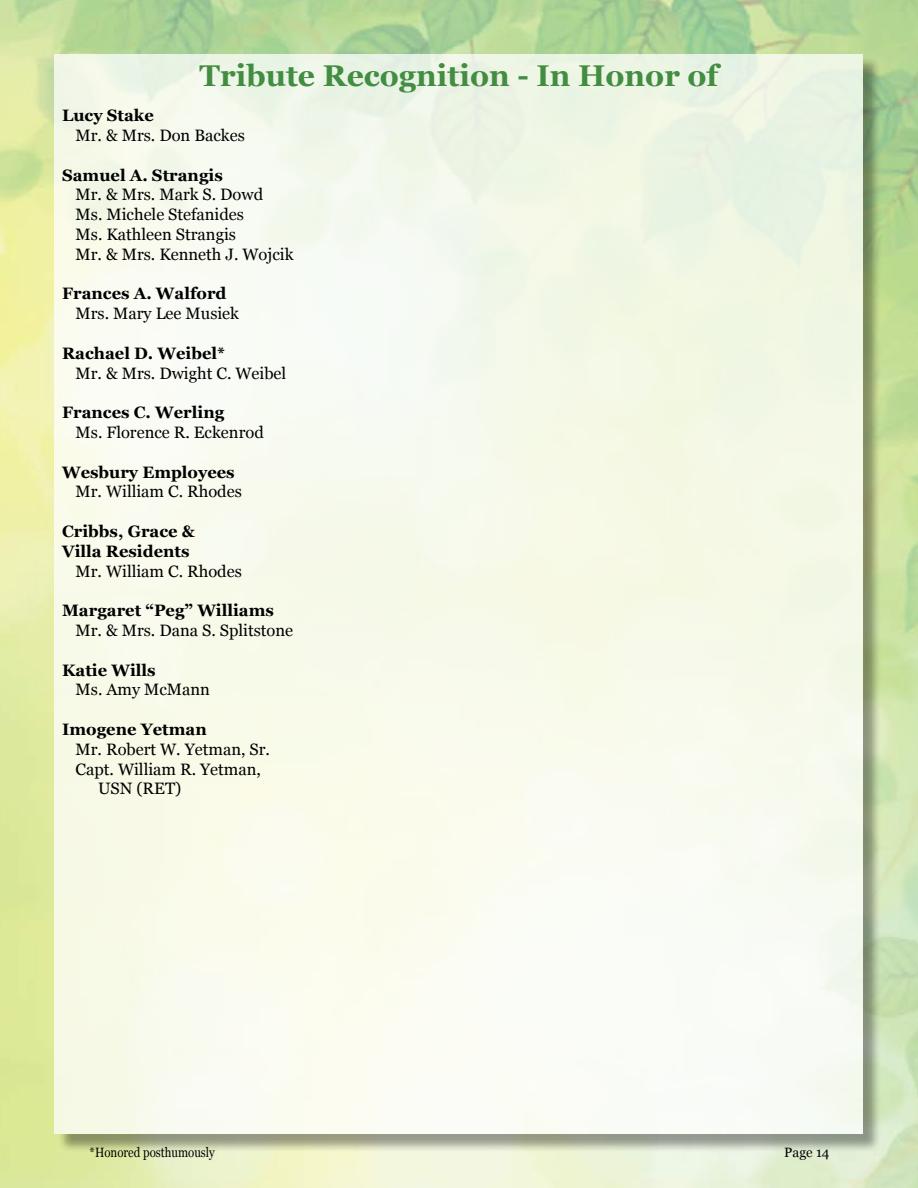
<style>
.page{position:relative;width:918px;height:1188px;background:#fff}
.page>*{position:absolute;margin:0;border:0;box-sizing:border-box;transform-origin:0 0}
.t1{font:700 30px "Georgia";color:#428d41}
.t2{font:16.5px/19.8px "Georgia";color:#000}
.t3{font:700 16.5px/19.8px "Georgia";color:#000}
.t4{font:13.5px "Georgia";color:#000;scale:.85 1}
.t5{font:13.5px "Georgia";color:#000}
</style>
<div class="page">
<img style="left:0;top:0;width:918px;height:1188px">
<div style="left:57px;top:56px;width:825px;height:1097px;background:#000;opacity:.5"></div>
<div style="left:55px;top:54px;width:808px;height:1080px;background:linear-gradient(to right,#f9fbee,#f3f8ea)"></div>
<h1 class="t1" style="left:200px;top:56px;width:520px">Tribute Recognition - In Honor of</h1>
<p class="t3" style="left:62px;top:106px;width:93px">Lucy Stake</p>
<p class="t2" style="left:76px;top:126px;width:171px">Mr. &amp; Mrs. Don Backes</p>
<p class="t3" style="left:62px;top:165px;width:162px">Samuel A. Strangis</p>
<p class="t2" style="left:76px;top:185px;width:219px">Mr. &amp; Mrs. Mark S. Dowd<br>Ms. Michele Stefanides<br>Ms. Kathleen Strangis<br>Mr. &amp; Mrs. Kenneth J. Wojcik</p>
<p class="t3" style="left:62px;top:284px;width:166px">Frances A. Walford</p>
<p class="t2" style="left:76px;top:304px;width:165px">Mrs. Mary Lee Musiek</p>
<p class="t3" style="left:62px;top:343px;width:165px">Rachael D. Weibel*</p>
<p class="t2" style="left:76px;top:363px;width:212px">Mr. &amp; Mrs. Dwight C. Weibel</p>
<p class="t3" style="left:62px;top:403px;width:164px">Frances C. Werling</p>
<p class="t2" style="left:76px;top:423px;width:190px">Ms. Florence R. Eckenrod</p>
<p class="t3" style="left:62px;top:462px;width:174px">Wesbury Employees</p>
<p class="t2" style="left:76px;top:482px;width:168px">Mr. William C. Rhodes</p>
<p class="t3" style="left:62px;top:521px;width:134px">Cribbs, Grace &amp;<br>Villa Residents</p>
<p class="t2" style="left:76px;top:561px;width:168px">Mr. William C. Rhodes</p>
<p class="t3" style="left:62px;top:601px;width:213px">Margaret “Peg” Williams</p>
<p class="t2" style="left:76px;top:621px;width:219px">Mr. &amp; Mrs. Dana S. Splitstone</p>
<p class="t3" style="left:62px;top:660px;width:95px">Katie Wills</p>
<p class="t2" style="left:76px;top:680px;width:136px">Ms. Amy McMann</p>
<p class="t3" style="left:62px;top:719px;width:146px">Imogene Yetman</p>
<p class="t2" style="left:76px;top:740px;width:196px">Mr. Robert W. Yetman, Sr.</p>
<p class="t2" style="left:76px;top:759px;width:187px">Capt. William R. Yetman,</p>
<p class="t2" style="left:98px;top:779px;width:85px">USN (RET)</p>
<p class="t4" style="left:90px;top:1145px;width:149px">*Honored posthumously</p>
<p class="t5" style="left:784px;top:1144px;width:47px">Page 14</p>
</div>
